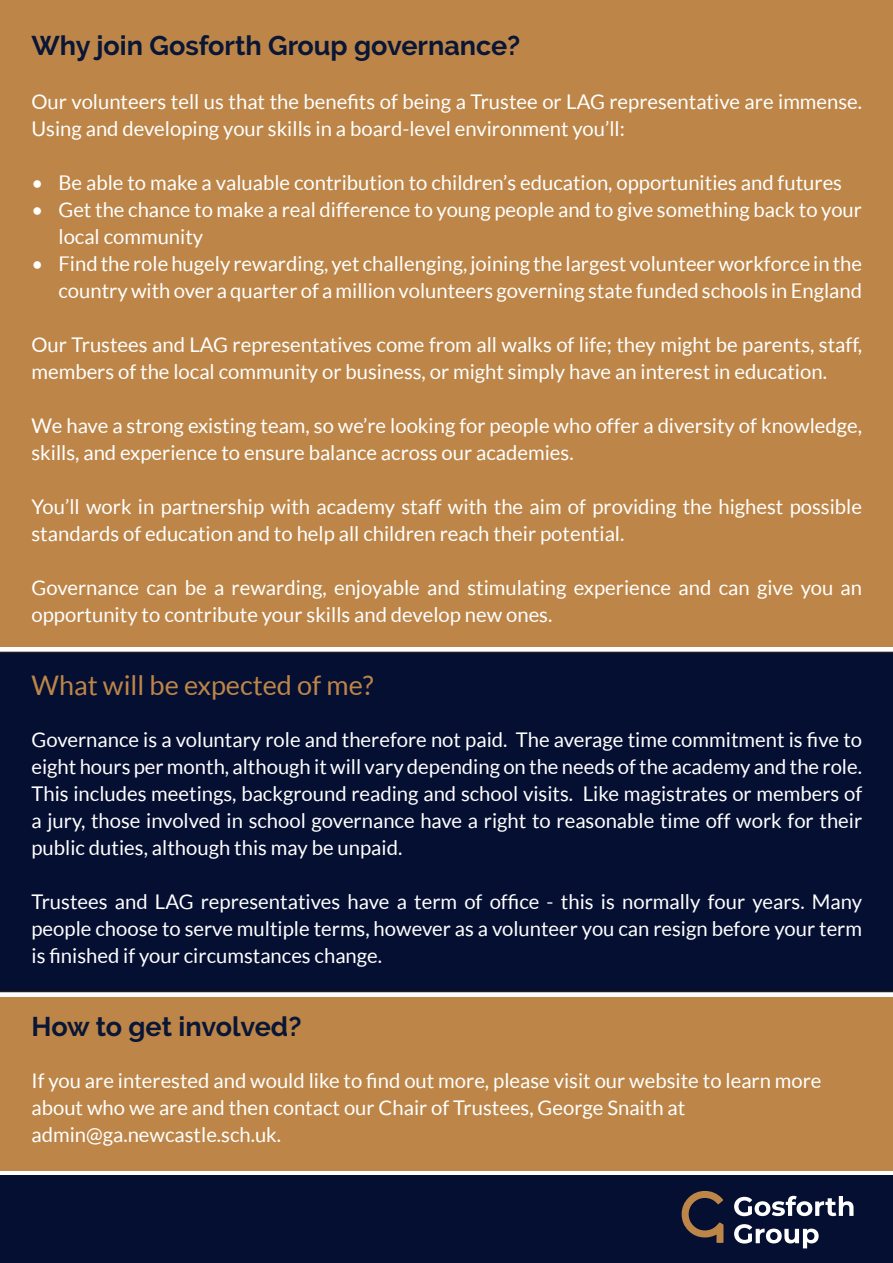
<style>
.page{position:relative;width:893px;height:1263px;background:#fff}
.page>*{position:absolute;margin:0;border:0;box-sizing:border-box;transform-origin:0 0}
.t1{font:700 27px "Raleway";color:#0a1635}
.t2{font:27px "Lato";color:#bd8648}
.t3{font:20.25px/27px "Lato";color:#fff}
</style>
<div class="page">
<div style="left:0;top:652px;width:893px;height:340px;background:#050f32"></div>
<div style="left:0;top:0;width:893px;height:646px;background:#bd8648"></div>
<div style="left:0;top:997px;width:893px;height:173px;background:#bd8648"></div>
<div style="left:0;top:1175px;width:893px;height:88px;background:#050f32"></div>
<div style="left:31px;top:674px;width:831px;height:299px;background:#050f32"></div>
<svg style="left:682px;top:1191px;width:41px;height:52px"></svg>
<svg style="left:734px;top:1196px;width:119px;height:20px"></svg>
<svg style="left:734px;top:1224px;width:85px;height:24px"></svg>
<p class="t1" style="left:31px;top:30px;width:490px">Why join Gosforth Group governance?</p>
<p class="t3" style="left:31px;top:88px;width:832px">Our volunteers tell us that the benefits of being a Trustee or LAG representative are immense.<br>Using and developing your skills in a board-level environment you’ll:</p>
<p class="t3" style="left:31px;top:169px;width:812px">• Be able to make a valuable contribution to children’s education, opportunities and futures</p>
<p class="t3" style="left:58px;top:196px;width:805px;text-indent:-27px">• Get the chance to make a real difference to young people and to give something back to your local community</p>
<p class="t3" style="left:31px;top:250px;width:832px;text-align:right">• Find the role hugely rewarding, yet challenging, joining the largest volunteer workforce in the country with over a quarter of a million volunteers governing state funded schools in England</p>
<p class="t3" style="left:31px;top:331px;width:832px">Our Trustees and LAG representatives come from all walks of life; they might be parents, staff, members of the local community or business, or might simply have an interest in education.</p>
<p class="t3" style="left:31px;top:412px;width:832px">We have a strong existing team, so we’re looking for people who offer a diversity of knowledge, skills, and experience to ensure balance across our academies.</p>
<p class="t3" style="left:31px;top:493px;width:832px">You’ll work in partnership with academy staff with the aim of providing the highest possible standards of education and to help all children reach their potential.</p>
<p class="t3" style="left:31px;top:574px;width:832px">Governance can be a rewarding, enjoyable and stimulating experience and can give you an opportunity to contribute your skills and develop new ones.</p>
<p class="t2" style="left:31px;top:671px;width:344px">What will be expected of me?</p>
<p class="t3" style="left:31px;top:726px;width:832px;text-align:justify">Governance is a voluntary role and therefore not paid. The average time commitment is five to eight hours per month, although it will vary depending on the needs of the academy and the role.<br>This includes meetings, background reading and school visits. Like magistrates or members of a jury, those involved in school governance have a right to reasonable time off work for their public duties, although this may be unpaid.</p>
<p class="t3" style="left:31px;top:888px;width:832px;text-align:justify">Trustees and LAG representatives have a term of office - this is normally four years. Many people choose to serve multiple terms, however as a volunteer you can resign before your term is finished if your circumstances change.</p>
<p class="t1" style="left:31px;top:1011px;width:271px">How to get involved?</p>
<p class="t3" style="left:31px;top:1067px;width:792px">If you are interested and would like to find out more, please visit our website to learn more about who we are and then contact our Chair of Trustees, George Snaith at</p>
<p class="t3" style="left:31px;top:1121px;width:251px">admin@ga.newcastle.sch.uk.</p>
</div>
